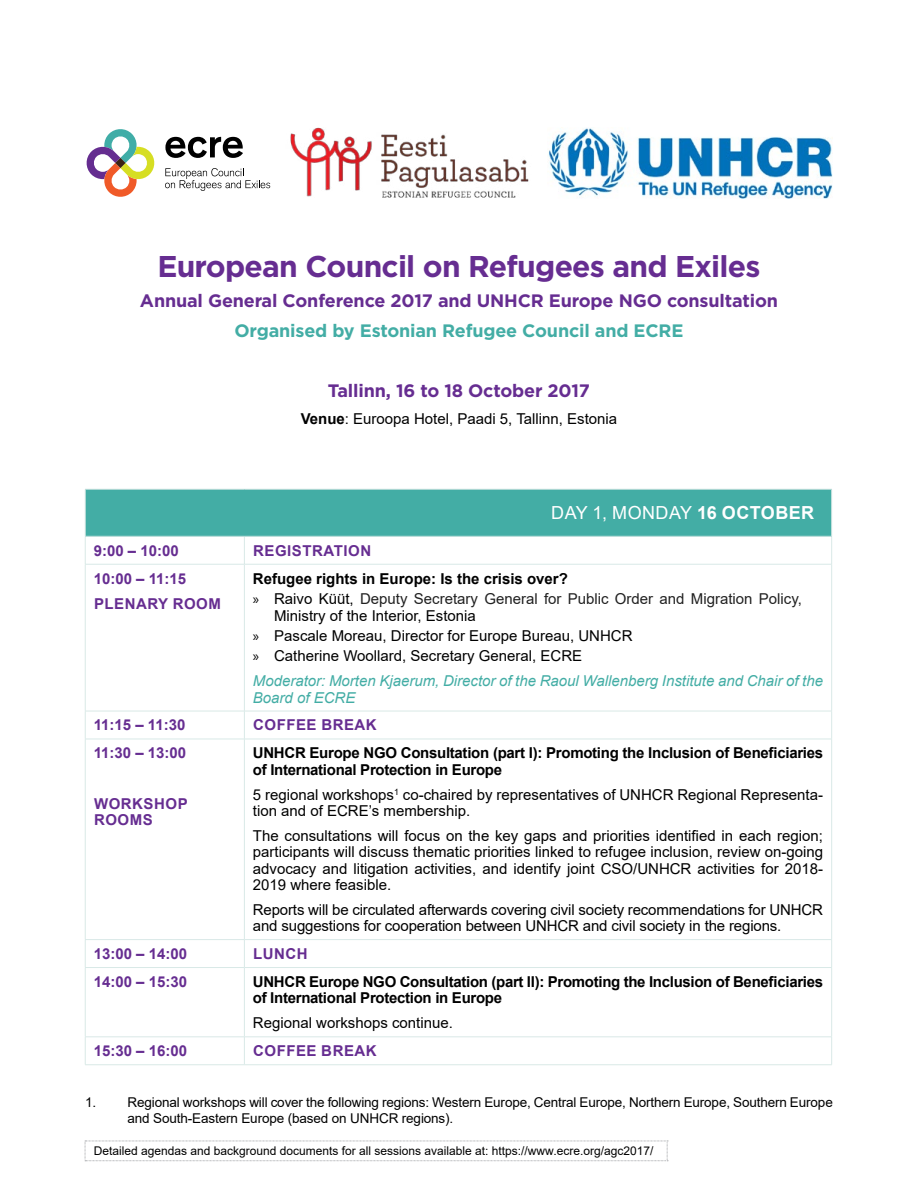
<style>
.page{position:relative;width:918px;height:1188px;background:#fff}
.page>*{position:absolute;margin:0;border:0;box-sizing:border-box;transform-origin:0 0}
.t1{font:700 30px "Gotham";letter-spacing:-.025em;color:#662d91}
.t2{font:700 18px "Gotham";letter-spacing:-.01em;color:#662d91}
.t3{font:700 18px "Gotham";letter-spacing:-.01em;color:#43ada5}
.t4{font:18px "Arial";letter-spacing:.025em;color:#fff}
.t5{font:15px/16.2px "Arial";color:#000}
.t6{font:700 15px/16.2px "Arial";letter-spacing:-.02em;color:#000}
.t7{font:700 15px/25.2px "Arial";letter-spacing:.035em;color:#662d91}
.t8{font:15px/20.7px "Arial";color:#212121}
.t9{font:italic 15px/16.2px "Arial";color:#43ada5}
.t10{font:13.5px/16.2px "Arial";letter-spacing:-.01em;color:#000}
.t11{font:12px "Arial";color:#000}
.s1{font-weight:700}
.s2{font-weight:700;color:#000}
.s3{font-family:"Myriad Pro";color:#000}
.s4{color:#000}
.s5{font-family:"Myriad Pro"}
</style>
<div class="page">
<svg style="left:85px;top:1141px;width:583px;height:21px"></svg>
<div style="left:85px;top:489px;width:747px;height:47px;background:#43ada5"></div>
<svg style="left:85px;top:537px;width:1px;height:27px"></svg>
<svg style="left:244px;top:537px;width:1px;height:27px"></svg>
<svg style="left:831px;top:537px;width:1px;height:27px"></svg>
<hr style="left:85px;top:564px;width:159px;height:1px;background:#d9e9e7">
<hr style="left:85px;top:564px;width:1px;height:147px;background:#d9e9e7">
<hr style="left:244px;top:564px;width:588px;height:1px;background:#d9e9e7">
<hr style="left:244px;top:564px;width:1px;height:147px;background:#d9e9e7">
<hr style="left:831px;top:564px;width:1px;height:147px;background:#d9e9e7">
<hr style="left:85px;top:711px;width:159px;height:1px;background:#d9e9e7">
<svg style="left:85px;top:712px;width:1px;height:27px"></svg>
<hr style="left:244px;top:711px;width:588px;height:1px;background:#d9e9e7">
<svg style="left:244px;top:712px;width:1px;height:27px"></svg>
<svg style="left:831px;top:712px;width:1px;height:27px"></svg>
<hr style="left:85px;top:739px;width:159px;height:1px;background:#d9e9e7">
<hr style="left:85px;top:739px;width:1px;height:200px;background:#d9e9e7">
<hr style="left:244px;top:739px;width:588px;height:1px;background:#d9e9e7">
<hr style="left:244px;top:739px;width:1px;height:200px;background:#d9e9e7">
<hr style="left:831px;top:739px;width:1px;height:200px;background:#d9e9e7">
<hr style="left:85px;top:939px;width:159px;height:1px;background:#d9e9e7">
<svg style="left:85px;top:940px;width:1px;height:27px"></svg>
<hr style="left:244px;top:939px;width:588px;height:1px;background:#d9e9e7">
<svg style="left:244px;top:940px;width:1px;height:27px"></svg>
<svg style="left:831px;top:940px;width:1px;height:27px"></svg>
<hr style="left:85px;top:967px;width:159px;height:1px;background:#d9e9e7">
<hr style="left:85px;top:968px;width:1px;height:69px;background:#d9e9e7">
<hr style="left:244px;top:967px;width:588px;height:1px;background:#d9e9e7">
<hr style="left:244px;top:968px;width:1px;height:69px;background:#d9e9e7">
<hr style="left:831px;top:968px;width:1px;height:69px;background:#d9e9e7">
<hr style="left:85px;top:1037px;width:159px;height:1px;background:#d9e9e7">
<svg style="left:85px;top:1038px;width:1px;height:26px"></svg>
<hr style="left:244px;top:1037px;width:588px;height:1px;background:#d9e9e7">
<svg style="left:244px;top:1038px;width:1px;height:26px"></svg>
<svg style="left:831px;top:1038px;width:1px;height:26px"></svg>
<hr style="left:85px;top:1064px;width:159px;height:1px;background:#d9e9e7">
<hr style="left:244px;top:1064px;width:588px;height:1px;background:#d9e9e7">
<hr style="left:85px;top:489px;width:159px;height:1px;background:#d9e9e7">
<hr style="left:85px;top:489px;width:1px;height:47px;background:#d9e9e7">
<hr style="left:244px;top:489px;width:588px;height:1px;background:#d9e9e7">
<hr style="left:831px;top:489px;width:1px;height:47px;background:#d9e9e7">
<hr style="left:85px;top:536px;width:159px;height:1px;background:#d9e9e7">
<hr style="left:244px;top:536px;width:588px;height:1px;background:#d9e9e7">
<svg style="left:165px;top:137px;width:78px;height:21px"></svg>
<svg style="left:165px;top:168px;width:105px;height:23px"></svg>
<svg style="left:86px;top:129px;width:69px;height:68px"></svg>
<img style="left:290px;top:128px;width:239px;height:70px">
<img style="left:548px;top:128px;width:285px;height:70px">
<h1 class="t1" style="left:157px;top:246px;width:605px">European Council on Refugees and Exiles</h1>
<p class="t2" style="left:140px;top:288px;width:640px">Annual General Conference 2017 and UNHCR Europe NGO consultation</p>
<p class="t3" style="left:235px;top:318px;width:450px">Organised by Estonian Refugee Council and ECRE</p>
<p class="t2" style="left:328px;top:378px;width:264px">Tallinn, 16 to 18 October 2017</p>
<p class="t5" style="left:301px;top:410px;width:318px"><span class="s1">Venue</span>: Euroopa Hotel, Paadi 5, Tallinn, Estonia</p>
<p class="t4" style="left:551px;top:501px;width:265px">DAY 1, MONDAY <span class="s1">16 OCTOBER</span></p>
<p class="t7" style="left:94px;top:538px;width:87px">9:00 – 10:00</p>
<p class="t7" style="left:253px;top:538px;width:120px">REGISTRATION</p>
<p class="t7" style="left:94px;top:566px;width:129px">10:00 – 11:15<br>PLENARY ROOM</p>
<p class="t8" style="left:253px;top:568px;width:550px"><span class="s2">Refugee rights in Europe: Is the crisis over?<br></span><span class="s3">»</span> <span class="s4">Raivo Küüt,</span> Deputy Secretary General for Public Order and Migration Policy,</p>
<p class="t5" style="left:253px;top:605px;width:381px;line-height:20.4px;text-indent:21px">Ministry of the Interior, Estonia<br><span class="s5">»</span> Pascale Moreau, Director for Europe Bureau, UNHCR <span class="s5">»</span> Catherine Woollard, Secretary General, ECRE</p>
<p class="t9" style="left:253px;top:673px;width:572px">Moderator: Morten Kjaerum, Director of the Raoul Wallenberg Institute and Chair of the<br>Board of ECRE</p>
<p class="t7" style="left:94px;top:713px;width:93px">11:15 – 11:30</p>
<p class="t7" style="left:253px;top:713px;width:125px">COFFEE BREAK</p>
<p class="t7" style="left:94px;top:741px;width:94px">11:30 – 13:00</p>
<p class="t7" style="left:94px;top:796px;width:95px;line-height:16.2px">WORKSHOP<br>ROOMS</p>
<p class="t6" style="left:253px;top:745px;width:572px">UNHCR Europe NGO Consultation (part I): Promoting the Inclusion of Beneficiaries of International Protection in Europe</p>
<p class="t5" style="left:253px;top:786px;width:572px">5 regional workshops<sup>1</sup> co-chaired by representatives of UNHCR Regional Representa&shy;tion and of ECRE’s membership.</p>
<p class="t5" style="left:253px;top:828px;width:572px;text-align:justify">The consultations will focus on the key gaps and priorities identified in each region; participants will discuss thematic priorities linked to refugee inclusion, review on-going advocacy and litigation activities, and identify joint CSO/UNHCR activities for 2018- 2019 where feasible.</p>
<p class="t5" style="left:253px;top:901px;width:572px">Reports will be circulated afterwards covering civil society recommendations for UNHCR and suggestions for cooperation between UNHCR and civil society in the regions.</p>
<p class="t7" style="left:94px;top:941px;width:95px">13:00 – 14:00</p>
<p class="t7" style="left:253px;top:941px;width:56px">LUNCH</p>
<p class="t7" style="left:94px;top:969px;width:95px">14:00 – 15:30</p>
<p class="t6" style="left:253px;top:974px;width:572px">UNHCR Europe NGO Consultation (part II): Promoting the Inclusion of Beneficiaries of International Protection in Europe</p>
<p class="t5" style="left:253px;top:1015px;width:202px">Regional workshops continue.</p>
<p class="t7" style="left:94px;top:1039px;width:95px">15:30 – 16:00</p>
<p class="t7" style="left:253px;top:1039px;width:125px">COFFEE BREAK</p>
<p class="t10" style="left:128px;top:1094px;width:707px;text-indent:-43px">1. Regional workshops will cover the following regions: Western Europe, Central Europe, Northern Europe, Southern Europe and South-Eastern Europe (based on UNHCR regions).</p>
<p class="t11" style="left:94px;top:1143px;width:561px">Detailed agendas and background documents for all sessions available at: https://www.ecre.org/agc2017/</p>
</div>
